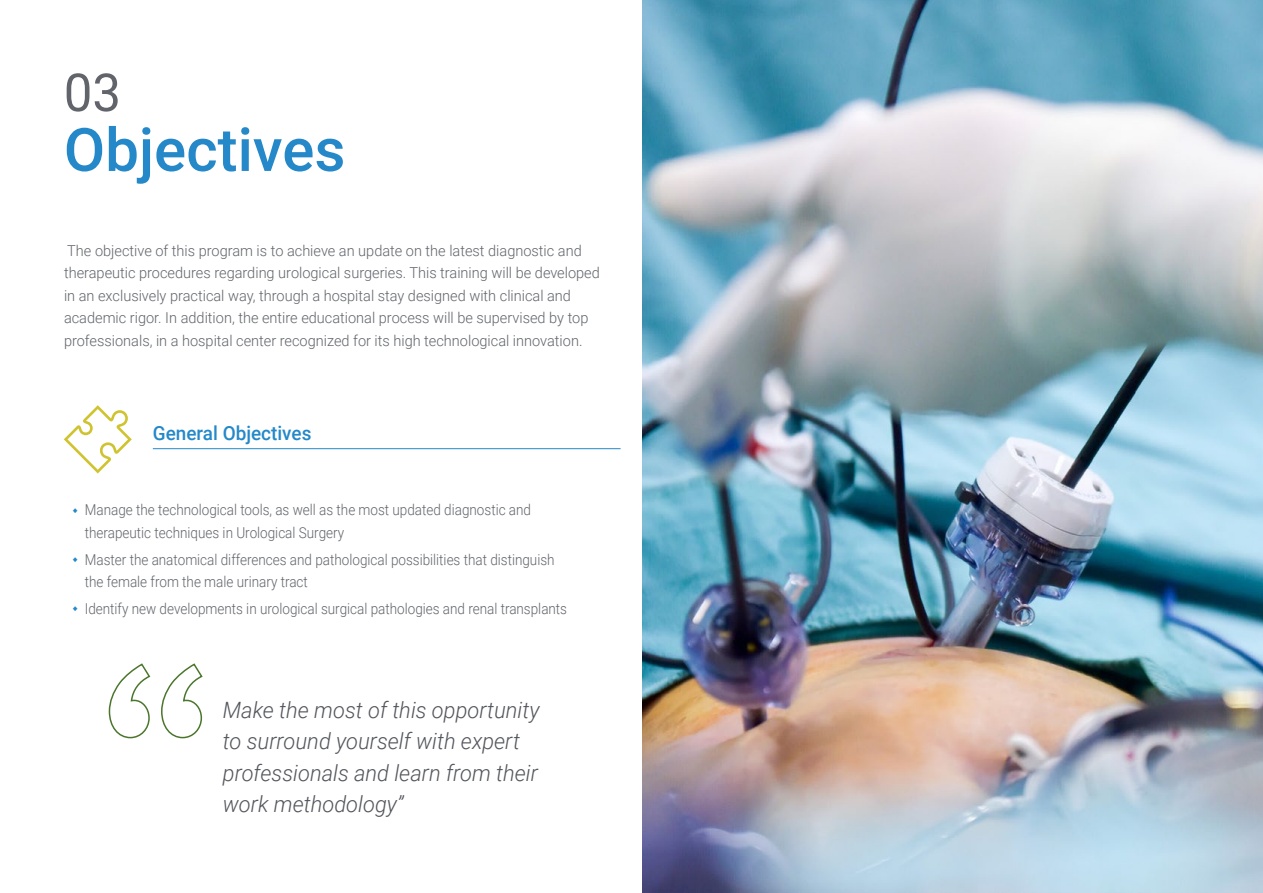
<style>
.page{position:relative;width:1263px;height:893px;background:#fff}
.page>*{position:absolute;margin:0;border:0;box-sizing:border-box;transform-origin:0 0}
.t1{font:500 60px "Roboto";color:#2488c9}
.t2{font:52.5px "Roboto";color:#61646a}
.t3{font:italic 300 22.5px/31.5px "Roboto";color:#52555b}
.t4{font:500 19.5px "Roboto";color:#2488c9}
.t5{font:300 15px/22.5px "Roboto";color:#61646a}
.t6{font:300 15px/22.5px "Roboto";color:#61646a;scale:.9 1}
</style>
<div class="page">
<img style="left:642px;top:0;width:621px;height:893px">
<hr style="left:153px;top:448px;width:468px;height:1px;background:#2488c9">
<svg style="left:64px;top:405px;width:68px;height:68px"></svg>
<svg style="left:108px;top:663px;width:95px;height:76px"></svg>
<h2 class="t2" style="left:64px;top:56px;width:59px">03</h2>
<h1 class="t1" style="left:64px;top:108px;width:283px">Objectives</h1>
<p class="t5" style="left:64px;top:239px;width:537px">The objective of this program is to achieve an update on the latest diagnostic and therapeutic procedures regarding urological surgeries. This training will be developed in an exclusively practical way, through a hospital stay designed with clinical and academic rigor. In addition, the entire educational process will be supervised by top professionals, in a hospital center recognized for its high technological innovation.</p>
<h3 class="t4" style="left:153px;top:420px;width:160px">General Objectives</h3>
<p class="t6" style="left:85px;top:498px;width:497px">Manage the technological tools, as well as the most updated diagnostic and therapeutic techniques in Urological Surgery</p>
<p class="t6" style="left:85px;top:548px;width:524px">Master the anatomical differences and pathological possibilities that distinguish the female from the male urinary tract</p>
<p class="t6" style="left:85px;top:597px;width:537px">Identify new developments in urological surgical pathologies and renal transplants</p>
<h3 class="t3" style="left:223px;top:693px;width:318px">Make the most of this opportunity to surround yourself with expert professionals and learn from their work methodology”</h3>
</div>
